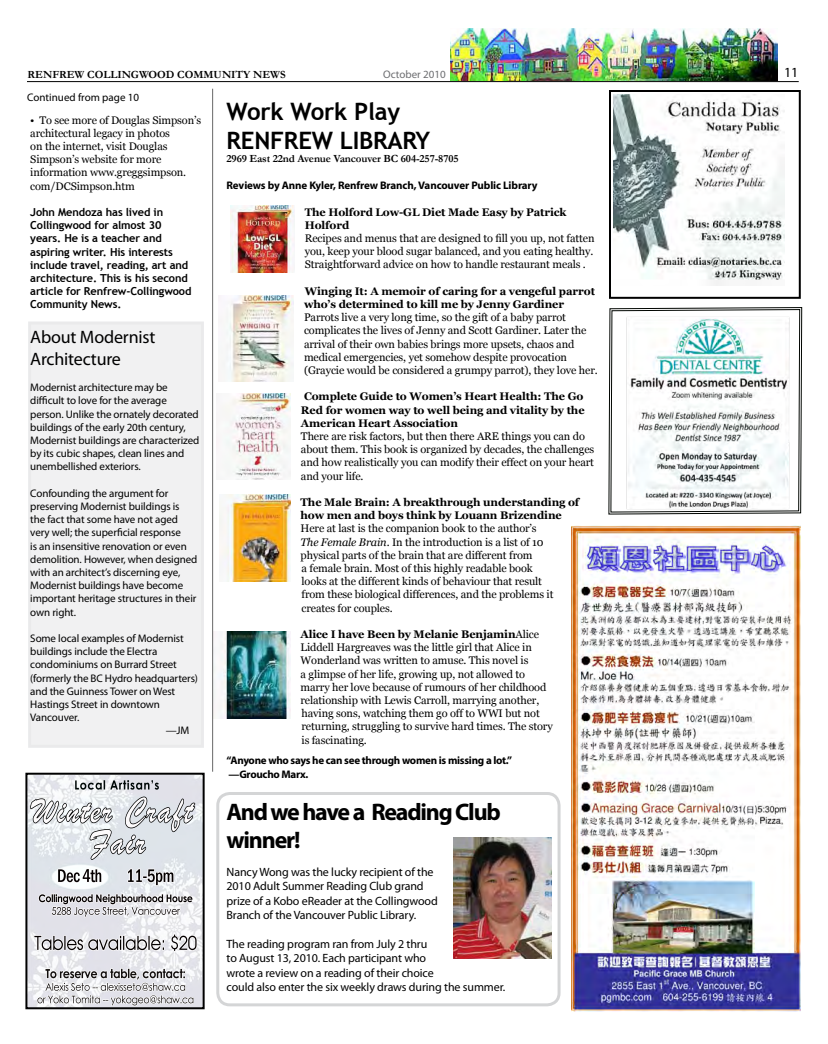
<style>
.page{position:relative;width:828px;height:1044px;background:#fff}
.page>*{position:absolute;margin:0;border:0;box-sizing:border-box;transform-origin:0 0}
.t1{font:700 24px/28.8px "Myriad Pro";letter-spacing:-.05em;color:#000}
.t2{font:700 24px/28.8px "Trebuchet MS";letter-spacing:-.01em;color:#000}
.t3{font:18px/21.6px "Myriad Pro";letter-spacing:-.01em;color:#000}
.t4{font:14px "Myriad Pro";color:#000}
.t5{font:12px/14.4px "Myriad Pro";letter-spacing:-.01em;color:#000}
.t6{font:11px/13.2px "Georgia";letter-spacing:-.01em;color:#000}
.t7{font:11px/13.2px "Myriad Pro";letter-spacing:-.01em;color:#000}
.t8{font:700 11px/13.2px "Georgia";letter-spacing:-.01em;color:#000}
.t9{font:700 11px/13.2px "Trebuchet MS";letter-spacing:-.01em;color:#000}
.t10{font:700 11px/14px "Myriad Pro";letter-spacing:-.02em;color:#000}
.t11{font:700 11px "Garamond";letter-spacing:-.01em;color:#000}
.t12{font:11px "Myriad Pro";color:#6d6e71}
.s1{font-style:italic}
.s2{font-weight:700}
</style>
<div class="page">
<div style="left:28px;top:322px;width:176px;height:426px;background:#f1f1f2"></div>
<img style="left:451px;top:28px;width:327px;height:53px">
<hr style="left:27px;top:81px;width:772px;height:1px;background:#000">
<svg style="left:608px;top:307px;width:195px;height:208px"></svg>
<svg style="left:610px;top:309px;width:191px;height:204px"></svg>
<img style="left:613px;top:95px;width:172px;height:190px">
<div style="left:609px;top:90px;width:192px;height:209px;border:2px solid #000"></div>
<div style="left:216px;top:792px;width:345px;height:214px;border:3px solid #b8b9bc;border-radius:12px"></div>
<img style="left:454px;top:837px;width:98px;height:121px">
<img style="left:231px;top:205px;width:64px;height:68px">
<img style="left:219px;top:296px;width:75px;height:86px">
<img style="left:217px;top:393px;width:74px;height:86px">
<img style="left:220px;top:495px;width:70px;height:86px">
<img style="left:214px;top:632px;width:76px;height:86px">
<hr style="left:212px;top:89px;width:1px;height:683px;background:#000">
<img style="left:28px;top:776px;width:174px;height:230px">
<img style="left:110px;top:968px;width:70px;height:11px">
<img style="left:46px;top:969px;width:67px;height:9px">
<img style="left:30px;top:797px;width:117px;height:31px">
<img style="left:31px;top:799px;width:48px;height:24px">
<img style="left:75px;top:780px;width:74px;height:10px">
<img style="left:82px;top:868px;width:70px;height:1px">
<img style="left:40px;top:869px;width:133px;height:32px">
<div style="left:25px;top:773px;width:180px;height:236px;border:2px solid #000"></div>
<img style="left:571px;top:525px;width:230px;height:487px">
<p class="t11" style="left:28px;top:69px;width:260px">RENFREW COLLINGWOOD COMMUNITY NEWS</p>
<p class="t12" style="left:383px;top:68px;width:64px">October 2010</p>
<p class="t4" style="left:784px;top:63px;width:16px">11</p>
<h1 class="t2" style="left:227px;top:97px;width:205px">Work Work Play<br>RENFREW LIBRARY</h1>
<p class="t11" style="left:227px;top:152px;width:234px">2969 East 22nd Avenue Vancouver BC 604-257-8705</p>
<p class="t10" style="left:227px;top:178px;width:313px">Reviews by Anne Kyler, Renfrew Branch, Vancouver Public Library</p>
<p class="t8" style="left:305px;top:205px;width:263px">The Holford Low-GL Diet Made Easy by Patrick<br>Holford</p>
<p class="t6" style="left:305px;top:232px;width:291px;text-align:justify">Recipes and menus that are designed to fill you up, not fatten you, keep your blood sugar balanced, and you eating healthy.<br>Straightforward advice on how to handle restaurant meals .</p>
<p class="t8" style="left:304px;top:284px;width:293px">Winging It: A memoir of caring for a vengeful parrot who’s determined to kill me by Jenny Gardiner</p>
<p class="t6" style="left:304px;top:311px;width:295px">Parrots live a very long time, so the gift of a baby parrot complicates the lives of Jenny and Scott Gardiner. Later the arrival of their own babies brings more upsets, chaos and medical emergencies, yet somehow despite provocation (Graycie would be considered a grumpy parrot), they love her.</p>
<p class="t8" style="left:301px;top:390px;width:285px;text-align:justify">Complete Guide to Women’s Heart Health: The Go Red for women way to well being and vitality by the American Heart Association</p>
<p class="t6" style="left:301px;top:430px;width:295px">There are risk factors, but then there ARE things you can do about them. This book is organized by decades, the challenges and how realistically you can modify their effect on your heart and your life.</p>
<p class="t8" style="left:301px;top:496px;width:280px">The Male Brain: A breakthrough understanding of how men and boys think by Louann Brizendine</p>
<p class="t6" style="left:301px;top:522px;width:254px">Here at last is the companion book to the author’s <span class="s1">The Female Brain</span>. In the introduction is a list of 10 physical parts of the brain that are different from<br>a female brain. Most of this highly readable book looks at the different kinds of behaviour that result from these biological differences, and the problems it creates for couples.</p>
<p class="t6" style="left:301px;top:628px;width:254px"><span class="s2">Alice I have Been by Melanie Benjamin</span>Alice Liddell Hargreaves was the little girl that Alice in Wonderland was written to amuse. This novel is<br>a glimpse of her life, growing up, not allowed to marry her love because of rumours of her childhood relationship with Lewis Carroll, marrying another, having sons, watching them go off to WWI but not returning, struggling to survive hard times. The story is fascinating.</p>
<p class="t10" style="left:227px;top:753px;width:287px">“Anyone who says he can see through women is missing a lot.” —Groucho Marx.</p>
<h1 class="t1" style="left:227px;top:796px;width:276px">And we have a Reading Club winner!</h1>
<p class="t5" style="left:227px;top:865px;width:213px">Nancy Wong was the lucky recipient of the 2010 Adult Summer Reading Club grand prize of a Kobo eReader at the Collingwood Branch of the Vancouver Public Library.</p>
<p class="t5" style="left:227px;top:937px;width:280px">The reading program ran from July 2 thru<br>to August 13, 2010. Each participant who<br>wrote a review on a reading of their choice<br>could also enter the six weekly draws during the summer.</p>
<p class="t7" style="left:27px;top:91px;width:113px">Continued from page 10</p>
<p class="t6" style="left:30px;top:113px;width:172px">• To see more of Douglas Simpson’s architectural legacy in photos<br>on the internet, visit Douglas<br>Simpson’s website for more information www.greggsimpson. com/DCSimpson.htm</p>
<p class="t9" style="left:30px;top:205px;width:163px">John Mendoza has lived in<br>Collingwood for almost 30 years. He is a teacher and aspiring writer. His interests include travel, reading, art and architecture. This is his second article for Renfrew-Collingwood<br>Community News.</p>
<h2 class="t3" style="left:30px;top:326px;width:127px">About Modernist<br>Architecture</h2>
<p class="t7" style="left:30px;top:381px;width:171px">Modernist architecture may be difficult to love for the average person. Unlike the ornately decorated buildings of the early 20th century, Modernist buildings are characterized by its cubic shapes, clean lines and unembellished exteriors.</p>
<p class="t7" style="left:30px;top:486px;width:169px">Confounding the argument for preserving Modernist buildings is the fact that some have not aged very well; the superficial response<br>is an insensitive renovation or even demolition. However, when designed with an architect’s discerning eye,<br>Modernist buildings have become important heritage structures in their own right.</p>
<p class="t7" style="left:30px;top:631px;width:155px">Some local examples of Modernist</p>
<p class="t7" style="left:30px;top:645px;width:129px">buildings include the Electra</p>
<p class="t7" style="left:30px;top:658px;width:148px">condominiums on Burrard Street</p>
<p class="t7" style="left:30px;top:671px;width:169px">(formerly the BC Hydro headquarters)</p>
<p class="t7" style="left:30px;top:684px;width:147px">and the Guinness Tower on West</p>
<p class="t7" style="left:30px;top:697px;width:131px">Hastings Street in downtown</p>
<p class="t7" style="left:30px;top:711px;width:51px">Vancouver.</p>
<p class="t7" style="left:166px;top:724px;width:25px">—JM</p>
</div>
